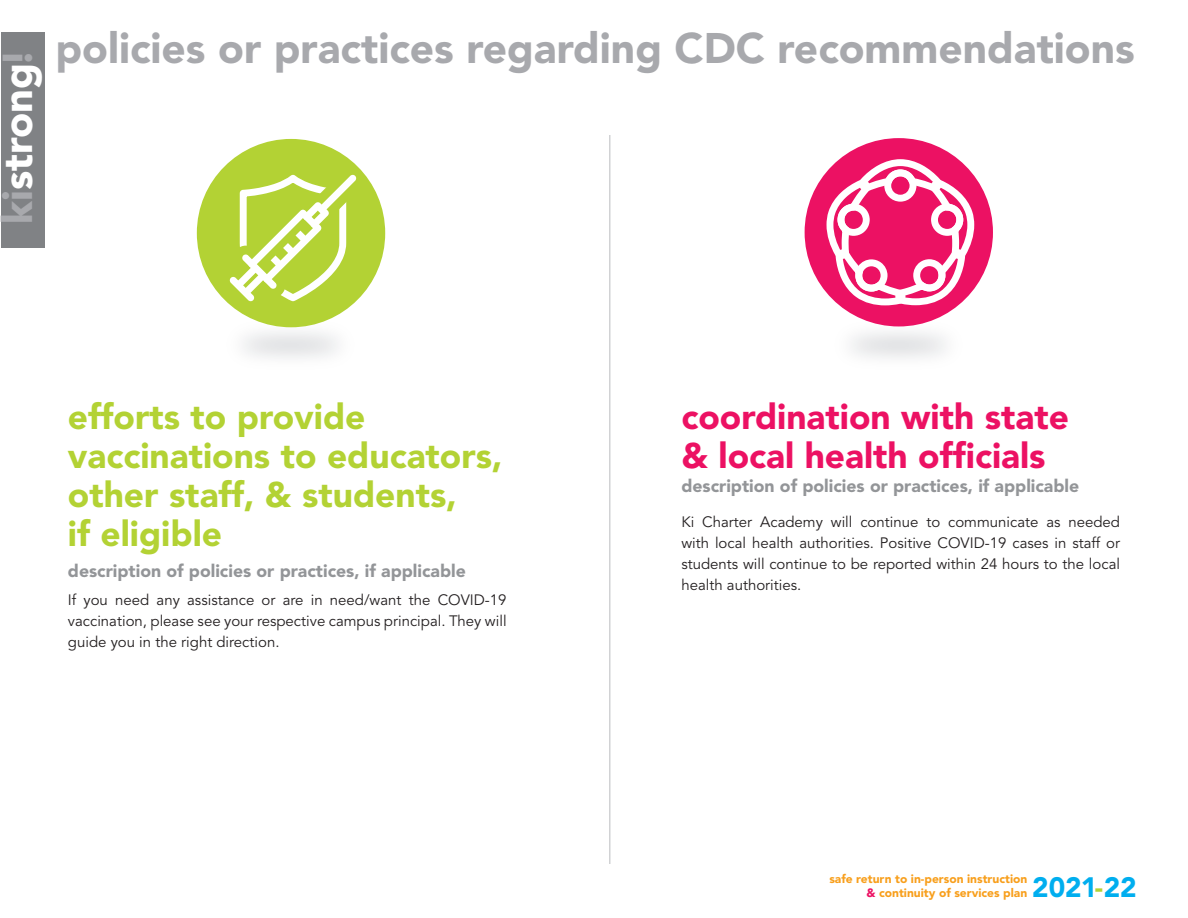
<style>
.page{position:relative;width:1188px;height:918px;background:#fff}
.page>*{position:absolute;margin:0;border:0;box-sizing:border-box;transform-origin:0 0}
.t1{font:900 42.45px "Avenir";color:#a8a9ad}
.t2{font:900 41.4px "Avenir";color:#fff}
.t3{font:900 35.25px/39px "Avenir";color:#b3d234}
.t4{font:900 35.25px/39px "Avenir";color:#ec1163}
.t5{font:900 27.9px "Avenir";color:#00aeef}
.t6{font:900 17.7px "Avenir";color:#939598}
.t7{font:15px/21px "Avenir";color:#231f20;text-align:justify}
.t8{font:900 12px/13.5px "Avenir";color:#f89f1c;text-align:right}
.s1{color:#a8a9ad}
.s2{color:#ec1163}
.s3{color:#b3d234}
</style>
<div class="page">
<div style="left:1px;top:32px;width:43px;height:215px;background:#808285"></div>
<img style="left:217px;top:292px;width:148px;height:66px">
<div style="left:197px;top:139px;width:188px;height:188px;background:#b3d234;border-radius:50%"></div>
<svg style="left:229px;top:175px;width:128px;height:127px"></svg>
<hr style="left:609px;top:135px;width:1px;height:729px;background:#d1d2d4">
<img style="left:826px;top:292px;width:133px;height:66px">
<div style="left:805px;top:138px;width:188px;height:188px;background:#ec1163;border-radius:50%"></div>
<svg style="left:827px;top:159px;width:147px;height:146px"></svg>
<h2 class="t2" style="left:-7px;top:224px;width:177px;rotate:-90deg"><span class="s1">ki</span>strong<span class="s1">!</span></h2>
<h1 class="t1" style="left:56px;top:22px;width:1081px">policies or practices regarding CDC recommendations</h1>
<h3 class="t3" style="left:68px;top:397px;width:436px">efforts to provide vaccinations to educators, other staff, &amp; students,<br>if eligible</h3>
<p class="t6" style="left:68px;top:560px;width:399px">description of policies or practices, if applicable</p>
<p class="t7" style="left:68px;top:590px;width:440px">If you need any assistance or are in need/want the COVID-19 vaccination, please see your respective campus principal. They will guide you in the right direction.</p>
<h3 class="t4" style="left:681px;top:397px;width:389px">coordination with state &amp; local health officials</h3>
<p class="t6" style="left:681px;top:475px;width:399px">description of policies or practices, if applicable</p>
<p class="t7" style="left:681px;top:512px;width:440px">Ki Charter Academy will continue to communicate as needed with local health authorities. Positive COVID-19 cases in staff or students will continue to be reported within 24 hours to the local health authorities.</p>
<p class="t8" style="left:829px;top:872px;width:199px">safe return to in-person instruction <span class="s2">&amp;</span> continuity of services plan</p>
<h3 class="t5" style="left:1032px;top:870px;width:106px">2021<span class="s3">-</span>22</h3>
</div>
